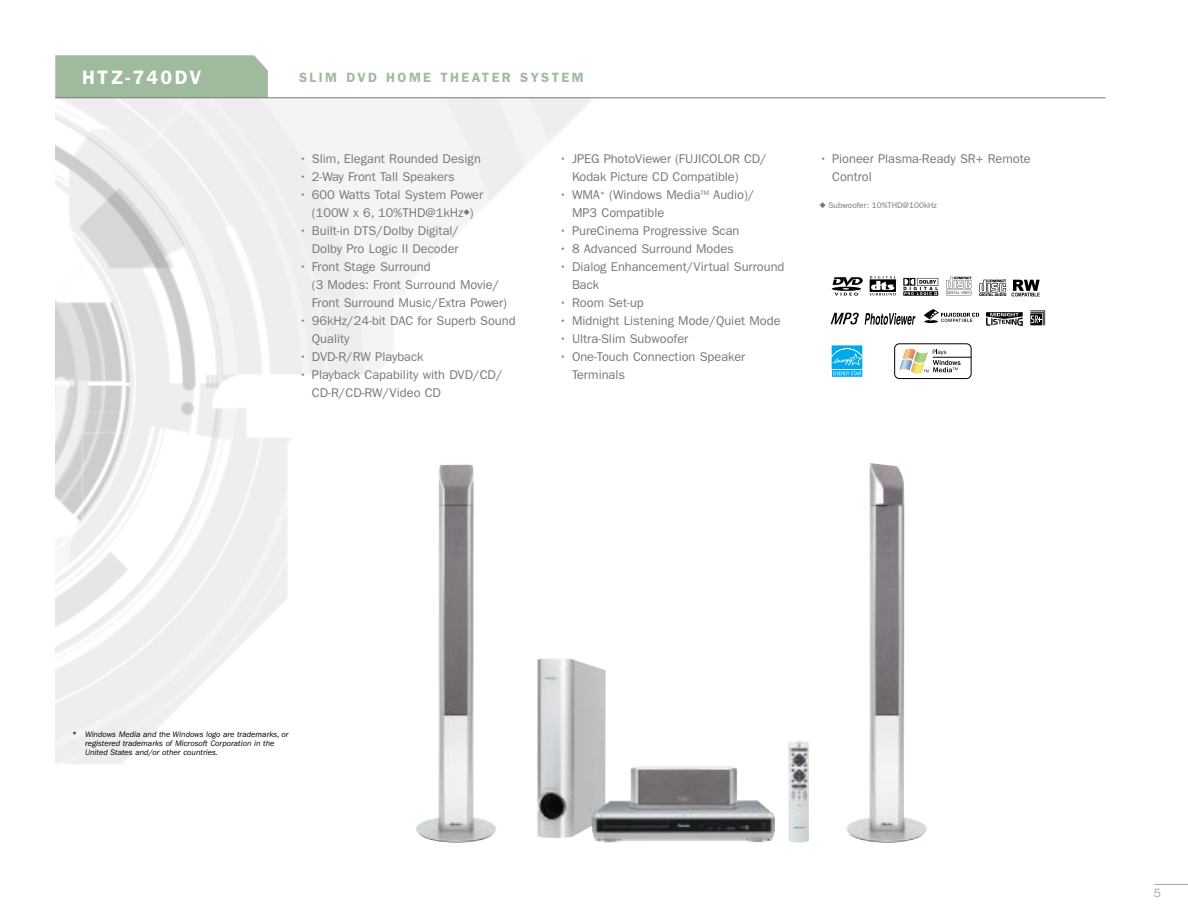
<style>
.page{position:relative;width:1188px;height:918px;background:#fff}
.page>*{position:absolute;margin:0;border:0;box-sizing:border-box;transform-origin:0 0}
.t1{font:600 19.5px "Franklin Gothic";letter-spacing:.12em;color:#fff}
.t2{font:600 13.5px "Franklin Gothic";letter-spacing:.18em;color:#a0ba9e}
.t3{font:12.75px/18px "Franklin Gothic";color:#777}
.t4{font:12px "Franklin Gothic";color:#a5a5a5}
.t5{font:italic 8.25px/9px "Franklin Gothic";color:#000}
.t6{font:8.25px "Franklin Gothic";color:#777}
.s1{font-style:normal}
</style>
<div class="page">
<img style="left:55px;top:98px;width:810px;height:745px">
<div style="left:55px;top:55px;width:213px;height:42px;background:#a0ba9e"></div>
<hr style="left:55px;top:97px;width:1051px;height:1px;background:#777">
<img style="left:537px;top:463px;width:367px;height:380px">
<svg style="left:1030px;top:310px;width:16px;height:16px"></svg>
<svg style="left:1030px;top:310px;width:15px;height:15px"></svg>
<svg style="left:986px;top:312px;width:37px;height:14px"></svg>
<svg style="left:924px;top:309px;width:55px;height:14px"></svg>
<div style="left:864px;top:304px;width:53px;height:23px;background:#fff"></div>
<svg style="left:865px;top:313px;width:51px;height:12px"></svg>
<div style="left:831px;top:304px;width:29px;height:23px;background:#fff"></div>
<svg style="left:831px;top:313px;width:28px;height:11px"></svg>
<svg style="left:1012px;top:280px;width:28px;height:16px"></svg>
<svg style="left:979px;top:279px;width:27px;height:17px"></svg>
<svg style="left:946px;top:276px;width:26px;height:20px"></svg>
<svg style="left:946px;top:277px;width:25px;height:18px"></svg>
<svg style="left:904px;top:277px;width:35px;height:19px"></svg>
<svg style="left:903px;top:278px;width:35px;height:18px"></svg>
<svg style="left:870px;top:276px;width:27px;height:20px"></svg>
<div style="left:831px;top:274px;width:34px;height:23px;background:#fff"></div>
<svg style="left:832px;top:277px;width:31px;height:19px"></svg>
<hr style="left:1154px;top:884px;width:34px;height:1px;background:#a5a5a5">
<svg style="left:891px;top:341px;width:83px;height:41px"></svg>
<div style="left:895px;top:344px;width:76px;height:35px;background:#fff;border-radius:5px"></div>
<div style="left:894px;top:344px;width:77px;height:35px;border:1px solid #000;border-radius:5px"></div>
<hr style="left:933px;top:357px;width:38px;height:1px;background:#000">
<svg style="left:899px;top:348px;width:62px;height:26px"></svg>
<svg style="left:831px;top:345px;width:32px;height:33px"></svg>
<h1 class="t1" style="left:82px;top:70px;width:120px">HTZ-740DV</h1>
<p class="t2" style="left:299px;top:73px;width:286px">SLIM DVD HOME THEATER SYSTEM</p>
<p class="t3" style="left:299px;top:151px;width:183px">• Slim, Elegant Rounded Design</p>
<p class="t3" style="left:299px;top:169px;width:157px">• 2-Way Front Tall Speakers</p>
<p class="t3" style="left:299px;top:187px;width:186px;text-align:center">• 600 Watts Total System Power (100W x 6, 10%THD@1kHz◆)</p>
<p class="t3" style="left:299px;top:223px;width:162px;text-align:right">• Built-in DTS/Dolby Digital/<br>Dolby Pro Logic II Decoder</p>
<p class="t3" style="left:312px;top:259px;width:197px;text-indent:-13px">• Front Stage Surround<br>(3 Modes: Front Surround Movie/<br>Front Surround Music/Extra Power)</p>
<p class="t3" style="left:312px;top:313px;width:205px;text-indent:-13px">• 96kHz/24-bit DAC for Superb Sound<br>Quality</p>
<p class="t3" style="left:299px;top:349px;width:126px">• DVD-R/RW Playback</p>
<p class="t3" style="left:312px;top:367px;width:192px;text-indent:-13px">• Playback Capability with DVD/CD/<br>CD-R/CD-RW/Video CD</p>
<p class="t3" style="left:572px;top:151px;width:196px;text-indent:-13px">• JPEG PhotoViewer (FUJICOLOR CD/<br>Kodak Picture CD Compatible)</p>
<p class="t3" style="left:572px;top:187px;width:184px;text-indent:-13px">• WMA<sup>*</sup> (Windows Media<sup>TM</sup> Audio)/<br>MP3 Compatible</p>
<p class="t3" style="left:559px;top:223px;width:182px">• PureCinema Progressive Scan</p>
<p class="t3" style="left:559px;top:241px;width:176px">• 8 Advanced Surround Modes</p>
<p class="t3" style="left:572px;top:259px;width:214px;text-indent:-13px">• Dialog Enhancement/Virtual Surround<br>Back</p>
<p class="t3" style="left:559px;top:295px;width:86px">• Room Set-up</p>
<p class="t3" style="left:559px;top:313px;width:223px">• Midnight Listening Mode/Quiet Mode</p>
<p class="t3" style="left:559px;top:331px;width:131px">• Ultra-Slim Subwoofer</p>
<p class="t3" style="left:572px;top:349px;width:175px;text-indent:-13px">• One-Touch Connection Speaker<br>Terminals</p>
<p class="t3" style="left:832px;top:151px;width:200px;text-indent:-13px">• Pioneer Plasma-Ready SR+ Remote<br>Control</p>
<p class="t6" style="left:819px;top:203px;width:119px">◆ Subwoofer: 10%THD@100kHz</p>
<p class="t5" style="left:85px;top:731px;width:205px;text-indent:-13px"><span class="s1">*</span> Windows Media and the Windows logo are trademarks, or registered trademarks of Microsoft Corporation in the<br>United States and/or other countries.</p>
<p class="t4" style="left:1154px;top:889px;width:9px">5</p>
</div>
